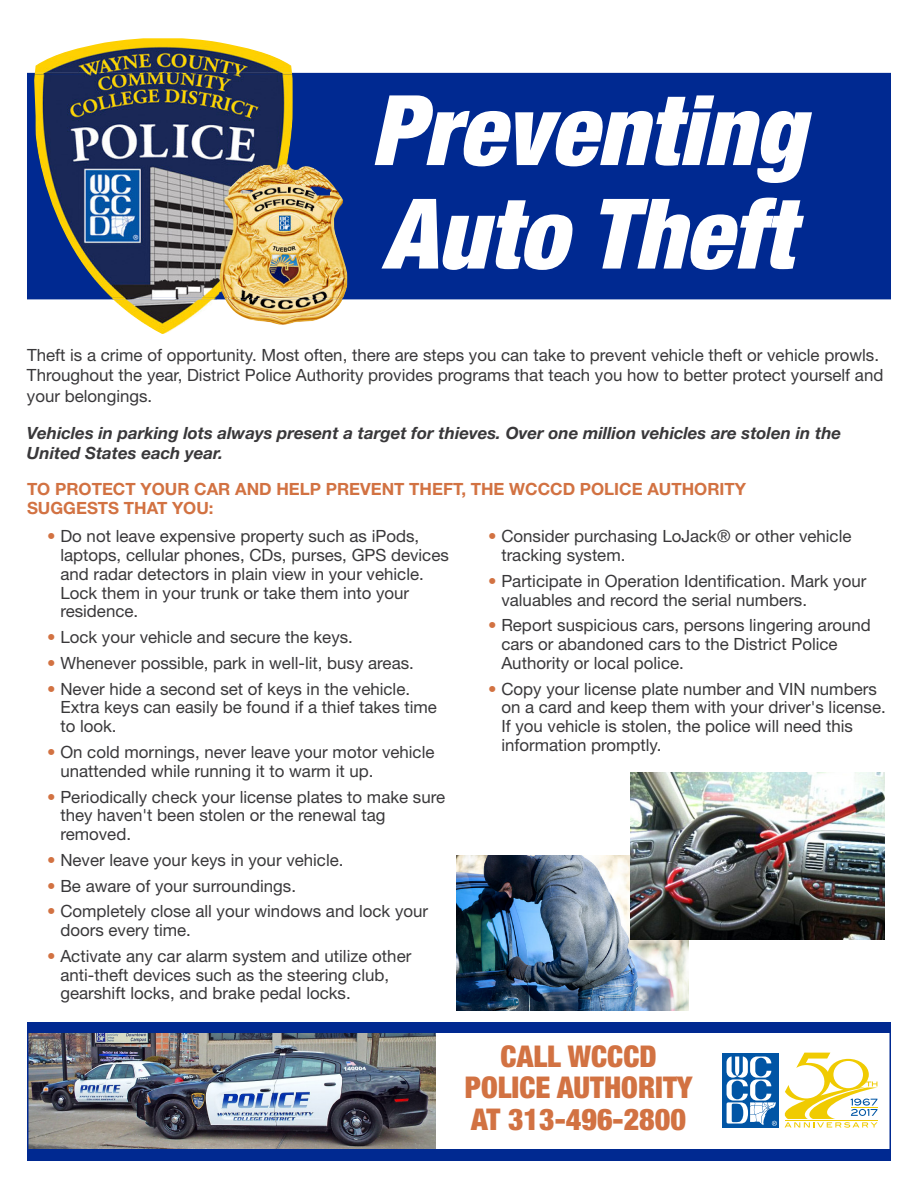
<style>
.page{position:relative;width:918px;height:1188px;background:#fff}
.page>*{position:absolute;margin:0;border:0;box-sizing:border-box;transform-origin:0 0}
.t1{font:italic 900 condensed 97.5px/103.5px "Helvetica Neue";color:#fff}
.t2{font:900 condensed 30px/31.5px "Helvetica Neue";color:#d27242;text-align:center}
.t3{font:16.8px/18.8px "Helvetica Neue";color:#39383a}
.t4{font:italic 700 16.8px/20.2px "Helvetica Neue";color:#39383a}
.t5{font:700 16.8px/18.8px "Helvetica Neue";color:#d27242}
.s1{color:#d27242}
</style>
<div class="page">
<img style="left:30px;top:1034px;width:405px;height:115px">
<div style="left:27px;top:1031px;width:864px;height:130px;border:2px solid #002991"></div>
<div style="left:28px;top:74px;width:862px;height:224px;background:#002991"></div>
<div style="left:27px;top:73px;width:864px;height:226px;border:2px solid #002991"></div>
<div style="left:27px;top:1022px;width:864px;height:11px;background:#002991"></div>
<div style="left:27px;top:1149px;width:864px;height:11px;background:#002991"></div>
<svg style="left:722px;top:1053px;width:5px;height:75px"></svg>
<svg style="left:727px;top:1053px;width:150px;height:75px"></svg>
<img style="left:456px;top:856px;width:233px;height:155px">
<img style="left:631px;top:772px;width:253px;height:168px">
<img style="left:224px;top:298px;width:119px;height:27px">
<img style="left:113px;top:299px;width:104px;height:35px">
<img style="left:35px;top:38px;width:257px;height:36px">
<img style="left:34px;top:74px;width:313px;height:224px">
<img style="left:111px;top:298px;width:107px;height:1px">
<h1 class="t1" style="left:371px;top:87px;width:435px">Preventing<br>Auto Theft</h1>
<p class="t3" style="left:27px;top:347px;width:858px;line-height:20.2px">Theft is a crime of opportunity. Most often, there are steps you can take to prevent vehicle theft or vehicle prowls.<br>Throughout the year, District Police Authority provides programs that teach you how to better protect yourself and your belongings.</p>
<p class="t4" style="left:27px;top:424px;width:816px">Vehicles in parking lots always present a target for thieves. Over one million vehicles are stolen in the<br>United States each year.</p>
<p class="t5" style="left:27px;top:481px;width:721px">TO PROTECT YOUR CAR AND HELP PREVENT THEFT, THE WCCCD POLICE AUTHORITY<br>SUGGESTS THAT YOU:</p>
<p class="t3" style="left:60px;top:529px;width:390px;text-indent:-13px"><span class="s1">•</span> Do not leave expensive property such as iPods, laptops, cellular phones, CDs, purses, GPS devices and radar detectors in plain view in your vehicle.<br>Lock them in your trunk or take them into your residence.</p>
<p class="t3" style="left:47px;top:629px;width:307px"><span class="s1">•</span> Lock your vehicle and secure the keys.</p>
<p class="t3" style="left:47px;top:655px;width:368px"><span class="s1">•</span> Whenever possible, park in well-lit, busy areas.</p>
<p class="t3" style="left:60px;top:681px;width:378px;text-indent:-13px"><span class="s1">•</span> Never hide a second set of keys in the vehicle.<br>Extra keys can easily be found if a thief takes time to look.</p>
<p class="t3" style="left:60px;top:744px;width:376px;text-indent:-13px"><span class="s1">•</span> On cold mornings, never leave your motor vehicle unattended while running it to warm it up.</p>
<p class="t3" style="left:60px;top:789px;width:386px;text-indent:-13px"><span class="s1">•</span> Periodically check your license plates to make sure they haven't been stolen or the renewal tag removed.</p>
<p class="t3" style="left:47px;top:852px;width:298px"><span class="s1">•</span> Never leave your keys in your vehicle.</p>
<p class="t3" style="left:47px;top:878px;width:250px"><span class="s1">•</span> Be aware of your surroundings.</p>
<p class="t3" style="left:60px;top:904px;width:369px;text-indent:-13px"><span class="s1">•</span> Completely close all your windows and lock your doors every time.</p>
<p class="t3" style="left:60px;top:948px;width:352px;text-indent:-13px"><span class="s1">•</span> Activate any car alarm system and utilize other anti-theft devices such as the steering club, gearshift locks, and brake pedal locks.</p>
<p class="t3" style="left:501px;top:529px;width:352px;text-indent:-13px"><span class="s1">•</span> Consider purchasing LoJack® or other vehicle tracking system.</p>
<p class="t3" style="left:501px;top:573px;width:367px;text-indent:-13px"><span class="s1">•</span> Participate in Operation Identification. Mark your valuables and record the serial numbers.</p>
<p class="t3" style="left:501px;top:618px;width:371px;text-indent:-13px"><span class="s1">•</span> Report suspicious cars, persons lingering around cars or abandoned cars to the District Police<br>Authority or local police.</p>
<p class="t3" style="left:501px;top:681px;width:386px;text-indent:-13px"><span class="s1">•</span> Copy your license plate number and VIN numbers on a card and keep them with your driver's license.<br>If you vehicle is stolen, the police will need this information promptly.</p>
<h2 class="t2" style="left:465px;top:1043px;width:229px">CALL WCCCD<br>POLICE AUTHORITY<br>AT 313-496-2800</h2>
</div>
